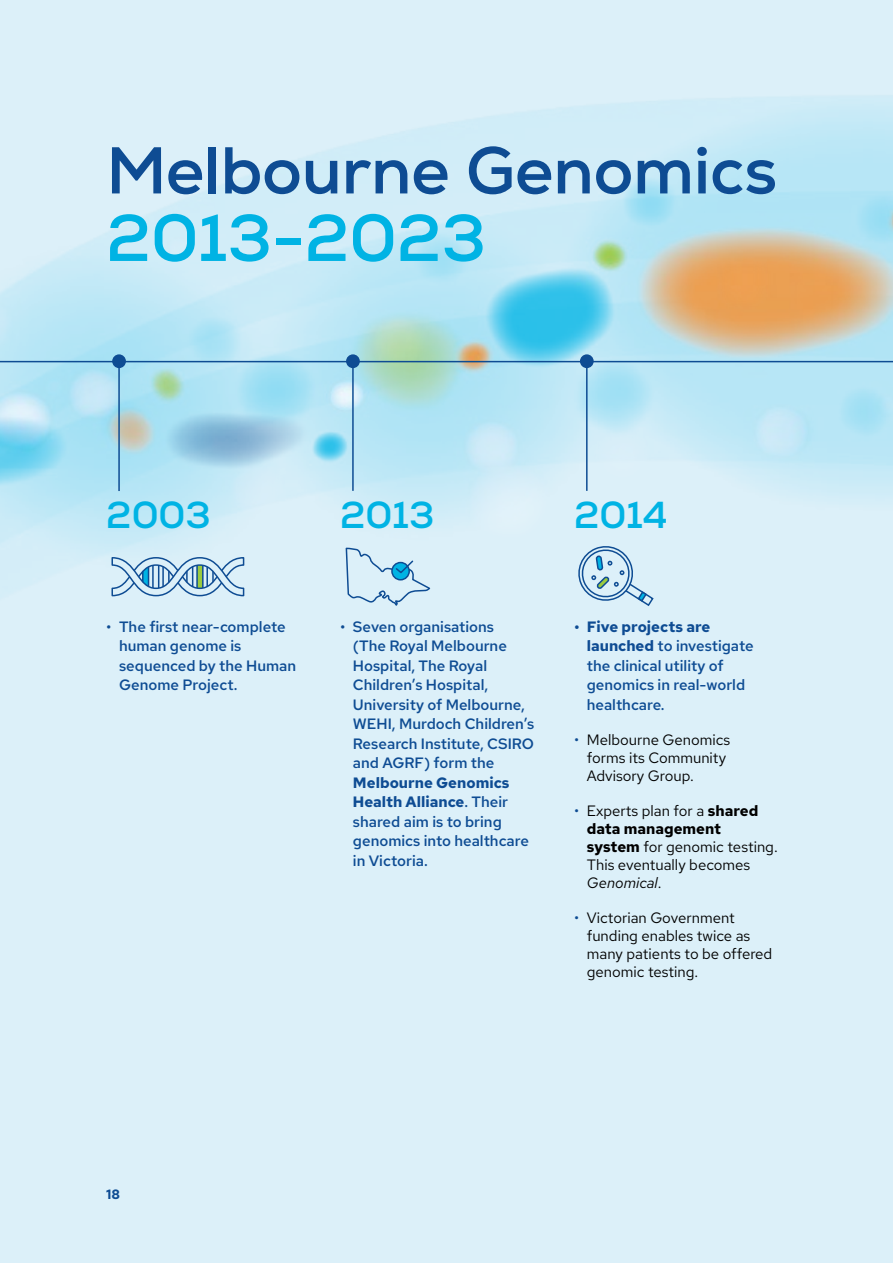
<style>
.page{position:relative;width:893px;height:1263px;background:#fff}
.page>*{position:absolute;margin:0;border:0;box-sizing:border-box;transform-origin:0 0}
.MG_Heading_1{font:700 66px/67.5px "Nexa";color:#0e4c93}
.Timeline_year{font:700 37.5px "Nexa";color:#00b3e4}
.t1{font:600 15px/19.5px "Red Hat Text";color:#0e4c93}
.t2{font:15px/18px "Red Hat Text";color:#000}
.t3{font:700 13.5px "Red Hat Text";color:#0e4c93}
.s1{color:#00b3e4}
.s2{font-weight:700}
.s3{color:#0e4c93}
.s4{font-style:italic}
</style>
<div class="page">
<img style="left:0;top:0;width:893px;height:1263px">
<div style="left:112px;top:354px;width:14px;height:14px;background:#0e4c93;border-radius:50%"></div>
<div style="left:346px;top:354px;width:14px;height:14px;background:#0e4c93;border-radius:50%"></div>
<div style="left:580px;top:354px;width:14px;height:14px;background:#0e4c93;border-radius:50%"></div>
<hr style="left:0;top:361px;width:893px;height:1px;background:#0e4c93">
<hr style="left:118px;top:362px;width:2px;height:129px;background:#0e4c93">
<hr style="left:352px;top:362px;width:2px;height:129px;background:#0e4c93">
<hr style="left:586px;top:362px;width:2px;height:129px;background:#0e4c93">
<svg style="left:111px;top:556px;width:134px;height:41px;background:#a9c8de"></svg>
<svg style="left:345px;top:548px;width:86px;height:58px;background:#c0ddee"></svg>
<svg style="left:574px;top:544px;width:81px;height:63px;background:#bbd7e8"></svg>
<p class="MG_Heading_1" style="left:106px;top:137px;width:672px">Melbourne Genomics<br><span class="s1">2013-2023</span></p>
<p class="Timeline_year" style="left:106px;top:491px;width:106px">2003</p>
<p class="t1" style="left:119px;top:616px;width:179px;text-indent:-13px">• The first near-complete human genome is sequenced by the Human<br>Genome Project.</p>
<p class="Timeline_year" style="left:340px;top:491px;width:96px">2013</p>
<p class="t1" style="left:353px;top:616px;width:183px;text-indent:-13px">• Seven organisations<br>(The Royal Melbourne<br>Hospital, The Royal<br>Children’s Hospital,<br>University of Melbourne,<br>WEHI, Murdoch Children’s<br>Research Institute, CSIRO and AGRF) form the<br><span class="s2">Melbourne Genomics<br>Health Alliance</span>. Their shared aim is to bring genomics into healthcare in Victoria.</p>
<p class="Timeline_year" style="left:574px;top:491px;width:95px">2014</p>
<p class="t1" style="left:587px;top:616px;width:168px;text-indent:-13px"><span class="s2">• Five projects are launched</span> to investigate the clinical utility of genomics in real-world healthcare.</p>
<p class="t2" style="left:587px;top:730px;width:145px;text-indent:-13px"><span class="s3">•</span> Melbourne Genomics forms its Community<br>Advisory Group.</p>
<p class="t2" style="left:587px;top:801px;width:192px;text-indent:-13px"><span class="s3">•</span> Experts plan for a <span class="s2">shared data management system</span> for genomic testing.<br>This eventually becomes<br><span class="s4">Genomical</span>.</p>
<p class="t2" style="left:587px;top:908px;width:187px;text-indent:-13px"><span class="s3">•</span> Victorian Government funding enables twice as many patients to be offered genomic testing.</p>
<p class="t3" style="left:106px;top:1186px;width:15px">18</p>
</div>
